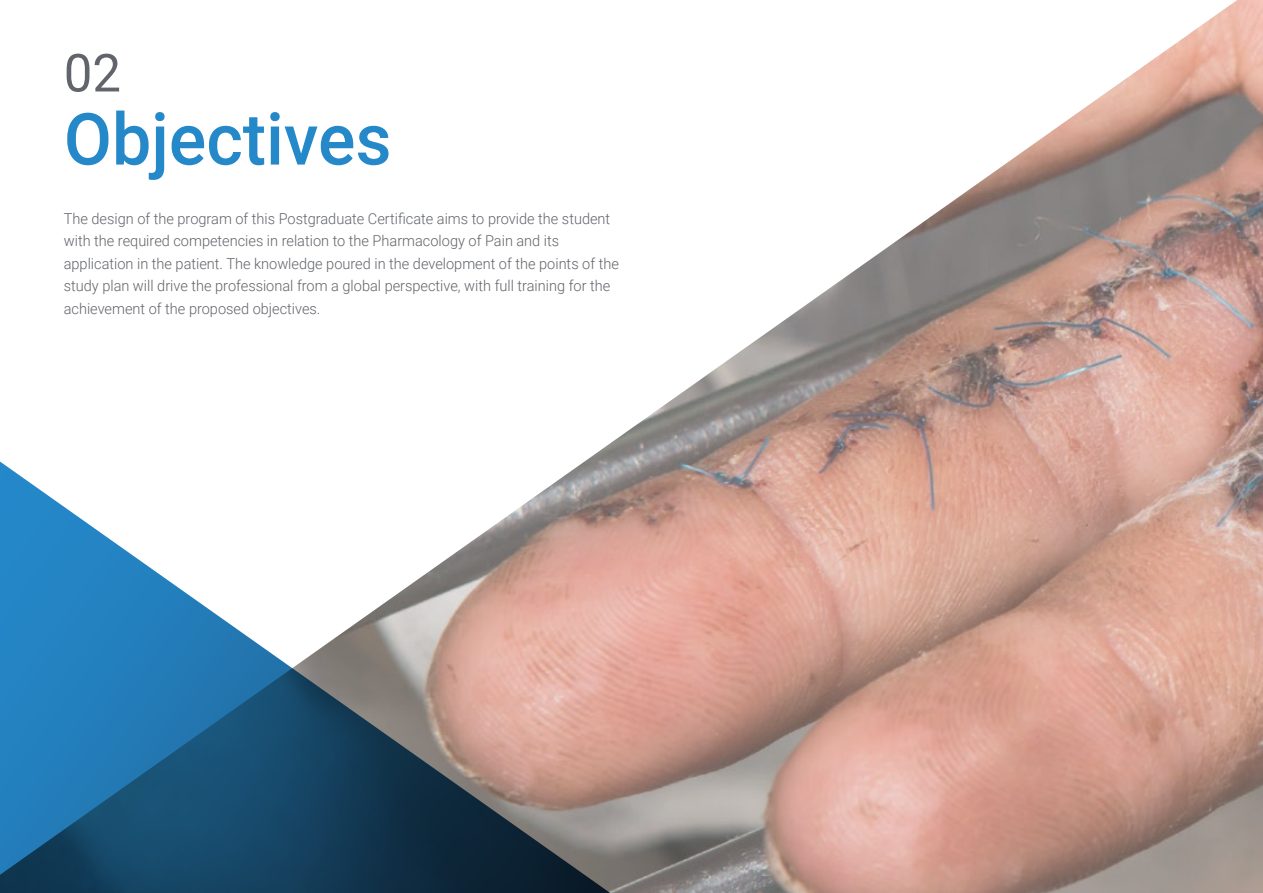
<style>
.page{position:relative;width:1263px;height:893px;background:#fff}
.page>*{position:absolute;margin:0;border:0;box-sizing:border-box;transform-origin:0 0}
.t1{font:500 72px "Roboto";color:#2488c9}
.t2{font:52.5px "Roboto";color:#61646a}
.t3{font:300 15px/22.5px "Roboto";color:#61646a}
</style>
<div class="page">
<img style="left:607px;top:0;width:656px;height:893px">
<svg style="left:0;top:446px;width:640px;height:447px"></svg>
<h2 class="t2" style="left:64px;top:36px;width:59px">02</h2>
<h1 class="t1" style="left:64px;top:89px;width:329px">Objectives</h1>
<p class="t3" style="left:64px;top:207px;width:557px">The design of the program of this Postgraduate Certificate aims to provide the student with the required competencies in relation to the Pharmacology of Pain and its application in the patient. The knowledge poured in the development of the points of the study plan will drive the professional from a global perspective, with full training for the achievement of the proposed objectives.</p>
</div>
